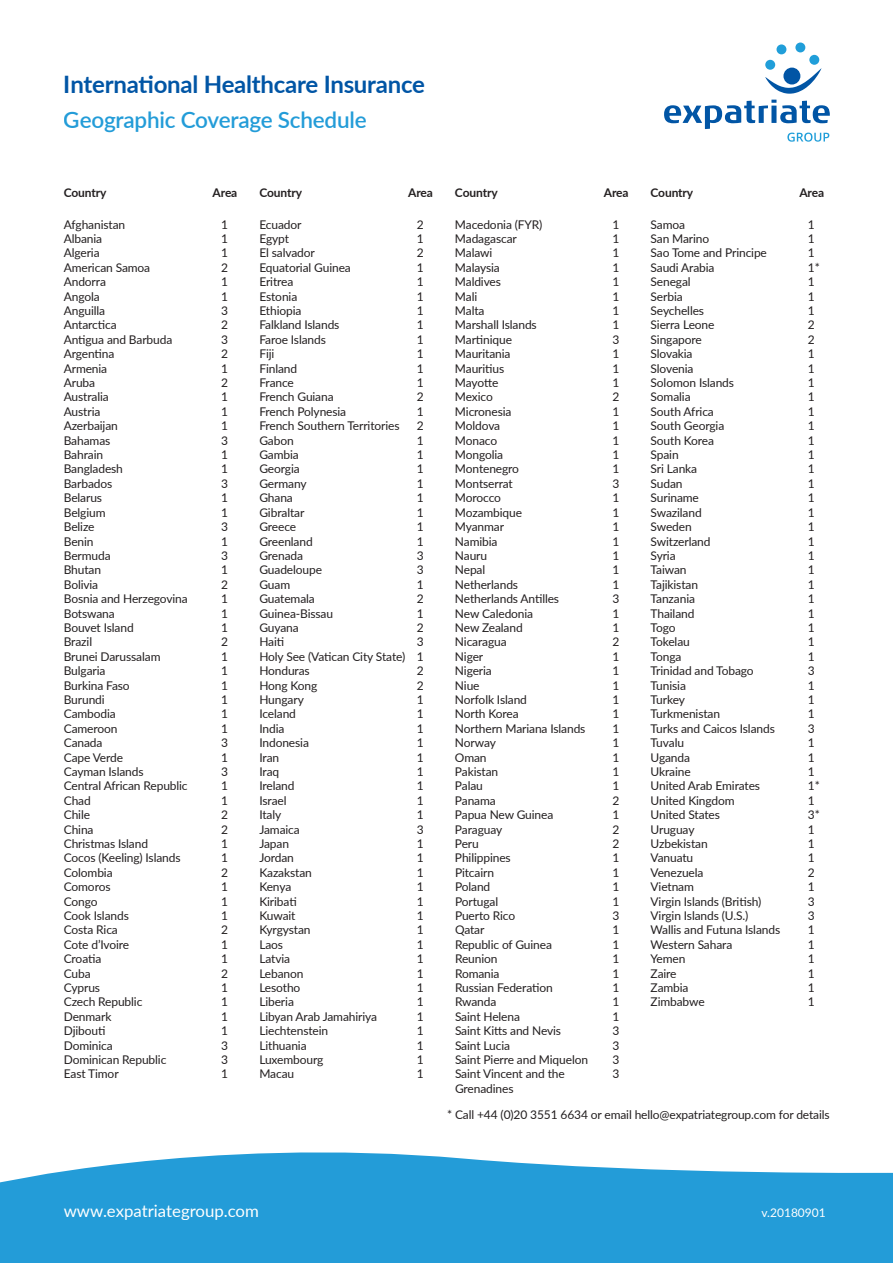
<style>
.page{position:relative;width:893px;height:1263px;background:#fff}
.page>*{position:absolute;margin:0;border:0;box-sizing:border-box;transform-origin:0 0}
.t1{font:700 24px "Lato";letter-spacing:-.01em;color:#0155a5}
.t2{font:600 22.5px "Lato";letter-spacing:-.01em;color:#239cd8}
.t3{font:16.8px "Lato";color:#fff}
.t4{font:12px/14.4px "Lato";letter-spacing:-.01em;color:#231f20}
.t5{font:700 12px "Lato";letter-spacing:-.01em;color:#231f20}
.t6{font:12px "Lato";color:#fff}
</style>
<div class="page">
<svg style="left:0;top:1152px;width:893px;height:111px;background:#42aadd"></svg>
<div style="left:64px;top:1187px;width:765px;height:29px;background:#239cd8"></div>
<div style="left:765px;top:60px;width:10px;height:10px;background:#209ed9;border-radius:50%"></div>
<div style="left:809px;top:55px;width:10px;height:10px;background:#209ed9;border-radius:50%"></div>
<div style="left:776px;top:44px;width:10px;height:10px;background:#209ed9;border-radius:50%"></div>
<div style="left:795px;top:43px;width:10px;height:9px;background:#209ed9;border-radius:50%"></div>
<svg style="left:765px;top:68px;width:56px;height:26px"></svg>
<svg style="left:664px;top:100px;width:166px;height:42px"></svg>
<h1 class="t1" style="left:64px;top:66px;width:363px">International Healthcare Insurance</h1>
<h2 class="t2" style="left:64px;top:104px;width:304px">Geographic Coverage Schedule</h2>
<p class="t5" style="left:64px;top:184px;width:44px">Country</p>
<p class="t5" style="left:213px;top:184px;width:26px">Area</p>
<p class="t5" style="left:259px;top:184px;width:44px">Country</p>
<p class="t5" style="left:408px;top:184px;width:26px">Area</p>
<p class="t5" style="left:455px;top:184px;width:44px">Country</p>
<p class="t5" style="left:604px;top:184px;width:26px">Area</p>
<p class="t5" style="left:651px;top:184px;width:44px">Country</p>
<p class="t5" style="left:799px;top:184px;width:26px">Area</p>
<p class="t4" style="left:259px;top:217px;width:147px">Ecuador<br>Egypt<br>El salvador<br>Equatorial Guinea<br>Eritrea<br>Estonia<br>Ethiopia<br>Falkland Islands<br>Faroe Islands<br>Fiji<br>Finland<br>France<br>French Guiana<br>French Polynesia<br>French Southern Territories<br>Gabon<br>Gambia<br>Georgia<br>Germany<br>Ghana<br>Gibraltar<br>Greece<br>Greenland<br>Grenada<br>Guadeloupe<br>Guam<br>Guatemala<br>Guinea-Bissau<br>Guyana<br>Haiti<br>Holy See (Vatican City State)<br>Honduras<br>Hong Kong<br>Hungary<br>Iceland<br>India<br>Indonesia<br>Iran<br>Iraq<br>Ireland<br>Israel<br>Italy<br>Jamaica<br>Japan<br>Jordan<br>Kazakstan<br>Kenya<br>Kiribati<br>Kuwait<br>Kyrgystan<br>Laos<br>Latvia<br>Lebanon<br>Lesotho<br>Liberia<br>Libyan Arab Jamahiriya<br>Liechtenstein<br>Lithuania<br>Luxembourg<br>Macau</p>
<p class="t4" style="left:455px;top:217px;width:135px">Macedonia (FYR)<br>Madagascar<br>Malawi<br>Malaysia<br>Maldives<br>Mali<br>Malta<br>Marshall Islands<br>Martinique<br>Mauritania<br>Mauritius<br>Mayotte<br>Mexico<br>Micronesia<br>Moldova<br>Monaco<br>Mongolia<br>Montenegro<br>Montserrat<br>Morocco<br>Mozambique<br>Myanmar<br>Namibia<br>Nauru<br>Nepal<br>Netherlands<br>Netherlands Antilles<br>New Caledonia<br>New Zealand<br>Nicaragua<br>Niger<br>Nigeria<br>Niue<br>Norfolk Island<br>North Korea<br>Northern Mariana Islands<br>Norway<br>Oman<br>Pakistan<br>Palau<br>Panama<br>Papua New Guinea<br>Paraguay<br>Peru<br>Philippines<br>Pitcairn<br>Poland<br>Portugal<br>Puerto Rico<br>Qatar<br>Republic of Guinea<br>Reunion<br>Romania<br>Russian Federation<br>Rwanda<br>Saint Helena<br>Saint Kitts and Nevis<br>Saint Lucia<br>Saint Pierre and Miquelon<br>Saint Vincent and the<br>Grenadines</p>
<p class="t4" style="left:651px;top:217px;width:131px">Samoa<br>San Marino<br>Sao Tome and Principe<br>Saudi Arabia<br>Senegal<br>Serbia<br>Seychelles<br>Sierra Leone<br>Singapore<br>Slovakia<br>Slovenia<br>Solomon Islands<br>Somalia<br>South Africa<br>South Georgia<br>South Korea<br>Spain<br>Sri Lanka<br>Sudan<br>Suriname<br>Swaziland<br>Sweden<br>Switzerland<br>Syria<br>Taiwan<br>Tajikistan<br>Tanzania<br>Thailand<br>Togo<br>Tokelau<br>Tonga<br>Trinidad and Tobago<br>Tunisia<br>Turkey<br>Turkmenistan<br>Turks and Caicos Islands<br>Tuvalu<br>Uganda<br>Ukraine<br>United Arab Emirates<br>United Kingdom<br>United States<br>Uruguay<br>Uzbekistan<br>Vanuatu<br>Venezuela<br>Vietnam<br>Virgin Islands (British)<br>Virgin Islands (U.S.)<br>Wallis and Futuna Islands<br>Western Sahara<br>Yemen<br>Zaire<br>Zambia<br>Zimbabwe</p>
<p class="t4" style="left:64px;top:217px;width:126px">Afghanistan<br>Albania<br>Algeria<br>American Samoa<br>Andorra<br>Angola<br>Anguilla<br>Antarctica<br>Antigua and Barbuda<br>Argentina<br>Armenia<br>Aruba<br>Australia<br>Austria<br>Azerbaijan<br>Bahamas<br>Bahrain<br>Bangladesh<br>Barbados<br>Belarus<br>Belgium<br>Belize<br>Benin<br>Bermuda<br>Bhutan<br>Bolivia<br>Bosnia and Herzegovina<br>Botswana<br>Bouvet Island<br>Brazil<br>Brunei Darussalam<br>Bulgaria<br>Burkina Faso<br>Burundi<br>Cambodia<br>Cameroon<br>Canada<br>Cape Verde<br>Cayman Islands<br>Central African Republic<br>Chad<br>Chile<br>China<br>Christmas Island<br>Cocos (Keeling) Islands<br>Colombia<br>Comoros<br>Congo<br>Cook Islands<br>Costa Rica<br>Cote d’Ivoire<br>Croatia<br>Cuba<br>Cyprus<br>Czech Republic<br>Denmark<br>Djibouti<br>Dominica<br>Dominican Republic<br>East Timor</p>
<p class="t4" style="left:221px;top:217px;width:8px;text-align:justify">1<br>1<br>1<br>2<br>1<br>1<br>3<br>2<br>3<br>2<br>1<br>2<br>1<br>1<br>1<br>3<br>1<br>1<br>3<br>1<br>1<br>3<br>1<br>3<br>1<br>2<br>1<br>1<br>1<br>2<br>1<br>1<br>1<br>1<br>1<br>1<br>3<br>1<br>3<br>1<br>1<br>2<br>2<br>1<br>1<br>2<br>1<br>1<br>1<br>2<br>1<br>1<br>2<br>1<br>1<br>1<br>1<br>3<br>3<br>1</p>
<p class="t4" style="left:417px;top:217px;width:8px;text-align:justify">2<br>1<br>2<br>1<br>1<br>1<br>1<br>1<br>1<br>1<br>1<br>1<br>2<br>1<br>2<br>1<br>1<br>1<br>1<br>1<br>1<br>1<br>1<br>3<br>3<br>1<br>2<br>1<br>2<br>3<br>1<br>2<br>2<br>1<br>1<br>1<br>1<br>1<br>1<br>1<br>1<br>1<br>3<br>1<br>1<br>1<br>1<br>1<br>1<br>1<br>1<br>1<br>1<br>1<br>1<br>1<br>1<br>1<br>1<br>1</p>
<p class="t4" style="left:612px;top:217px;width:8px;text-align:justify">1<br>1<br>1<br>1<br>1<br>1<br>1<br>1<br>3<br>1<br>1<br>1<br>2<br>1<br>1<br>1<br>1<br>1<br>3<br>1<br>1<br>1<br>1<br>1<br>1<br>1<br>3<br>1<br>1<br>2<br>1<br>1<br>1<br>1<br>1<br>1<br>1<br>1<br>1<br>1<br>2<br>1<br>2<br>2<br>1<br>1<br>1<br>1<br>3<br>1<br>1<br>1<br>1<br>1<br>1<br>1<br>3<br>3<br>3<br>3</p>
<p class="t4" style="left:808px;top:217px;width:13px">1<br>1<br>1<br>1*<br>1<br>1<br>1<br>2<br>2<br>1<br>1<br>1<br>1<br>1<br>1<br>1<br>1<br>1<br>1<br>1<br>1<br>1<br>1<br>1<br>1<br>1<br>1<br>1<br>1<br>1<br>1<br>3<br>1<br>1<br>1<br>3<br>1<br>1<br>1<br>1*<br>1<br>3*<br>1<br>1<br>1<br>2<br>1<br>3<br>3<br>1<br>1<br>1<br>1<br>1<br>1</p>
<p class="t4" style="left:447px;top:1106px;width:384px">* Call +44 (0)20 3551 6634 or email hello@expatriategroup.com for details</p>
<h3 class="t3" style="left:64px;top:1198px;width:197px">www.expatriategroup.com</h3>
<p class="t6" style="left:761px;top:1204px;width:66px">v.20180901</p>
</div>
